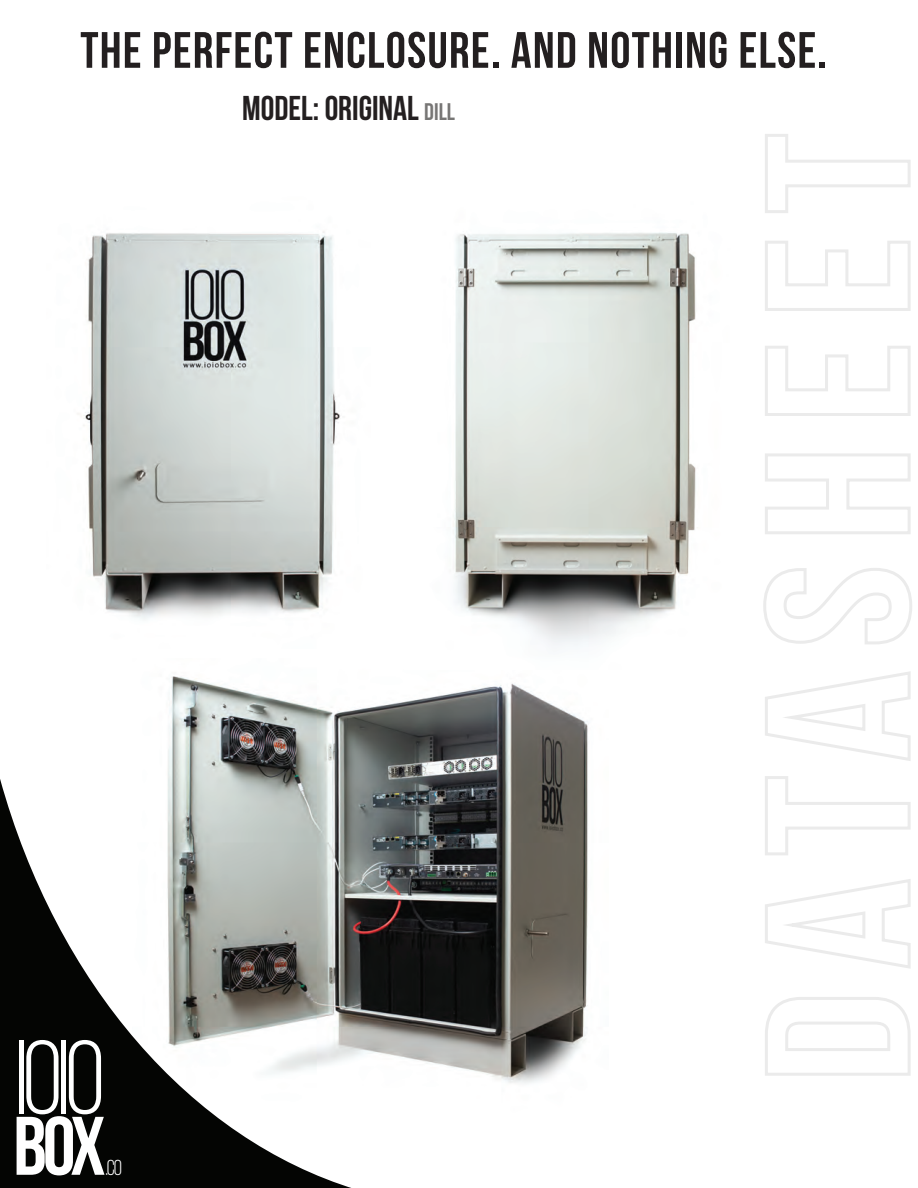
<style>
.page{position:relative;width:918px;height:1188px;background:#fff}
.page>*{position:absolute;margin:0;border:0;box-sizing:border-box;transform-origin:0 0}
.t1{font:104.55px "Bebas Neue";color:#fff}
.t2{font:700 82.8px "Bebas Neue";color:#fff}
.t3{font:700 51px "Bebas Neue";letter-spacing:.025em;color:#231f20}
.t4{font:700 34.35px "Bebas Neue";color:#231f20}
.t5{font:21.6px "Bebas Neue";color:#fff}
.s1{font-size:24px;color:#777675}
</style>
<div class="page">
<img style="left:168px;top:676px;width:420px;height:408px">
<img style="left:453px;top:232px;width:243px;height:414px">
<svg style="left:0;top:779px;width:356px;height:409px"></svg>
<svg style="left:765px;top:997px;width:146px;height:79px"></svg>
<svg style="left:765px;top:879px;width:146px;height:90px"></svg>
<svg style="left:765px;top:776px;width:146px;height:79px"></svg>
<svg style="left:765px;top:671px;width:146px;height:90px"></svg>
<svg style="left:763px;top:568px;width:149px;height:76px"></svg>
<svg style="left:765px;top:453px;width:146px;height:81px"></svg>
<svg style="left:765px;top:346px;width:146px;height:70px"></svg>
<svg style="left:765px;top:241px;width:146px;height:70px"></svg>
<svg style="left:765px;top:134px;width:146px;height:79px"></svg>
<img style="left:78px;top:231px;width:262px;height:389px">
<p class="t3" style="left:80px;top:22px;width:748px">THE PERFECT ENCLOSURE. AND NOTHING ELSE.</p>
<p class="t4" style="left:242px;top:90px;width:214px">MODEL: ORIGINAL <span class="s1">DILL</span></p>
<h1 class="t1" style="left:15px;top:1022px;width:92px">IOIO</h1>
<h2 class="t2" style="left:13px;top:1101px;width:94px">BOX</h2>
<p class="t5" style="left:106px;top:1156px;width:18px">.CO</p>
</div>
